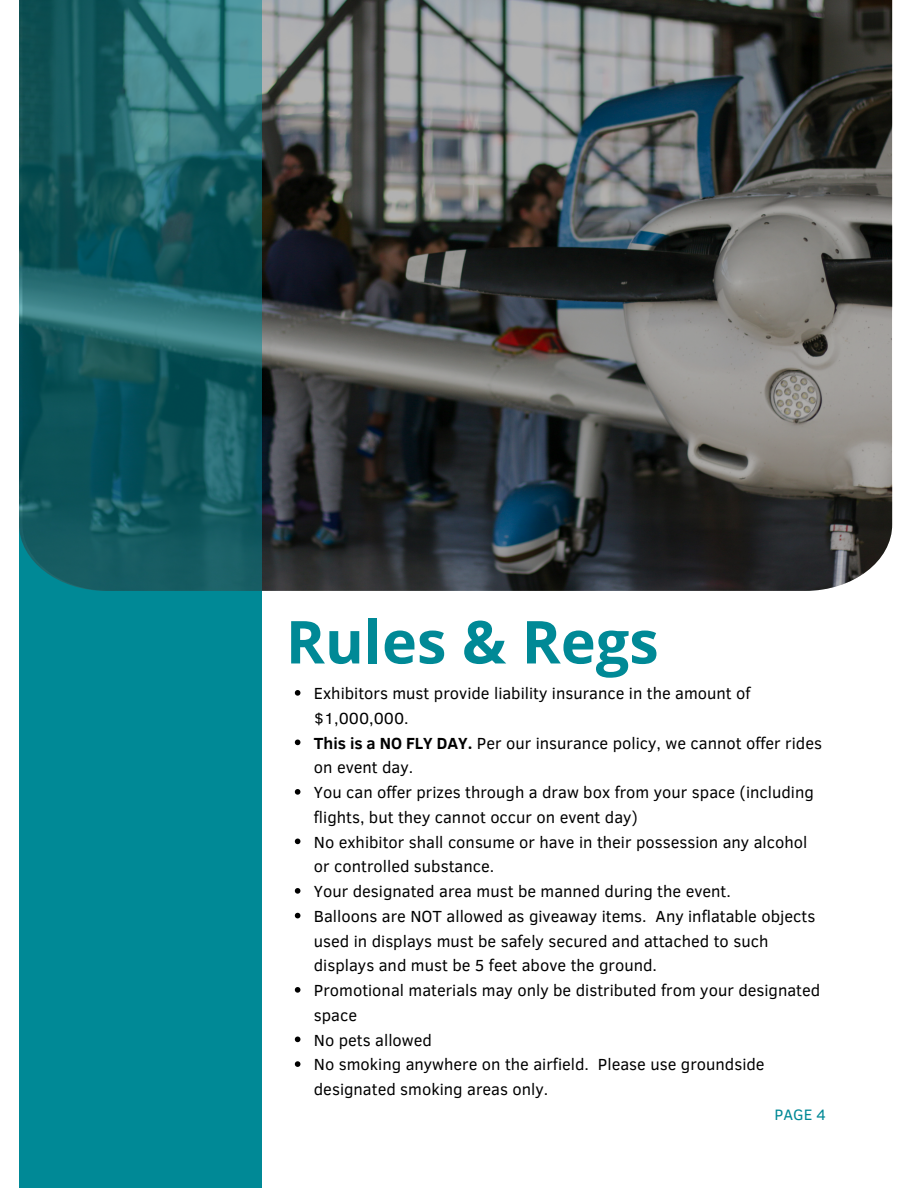
<style>
.page{position:relative;width:918px;height:1188px;background:#fff}
.page>*{position:absolute;margin:0;border:0;box-sizing:border-box;transform-origin:0 0}
.t1{font:700 59.25px "Open Sans";color:#008996}
.t2{font:16.5px/24.8px "Clear Sans";color:#000}
.t3{font:15.45px "Clear Sans";color:#008996}
.s1{font-weight:700}
</style>
<div class="page">
<div style="left:19px;top:0;width:243px;height:1188px;background:#008996"></div>
<svg style="left:262px;top:0;width:630px;height:591px;background:#525454"></svg>
<svg style="left:19px;top:0;width:243px;height:591px;background:#1a6066"></svg>
<svg style="left:295px;top:690px;width:5px;height:6px"></svg>
<svg style="left:295px;top:740px;width:5px;height:5px"></svg>
<svg style="left:295px;top:789px;width:5px;height:6px"></svg>
<svg style="left:295px;top:839px;width:5px;height:5px"></svg>
<svg style="left:295px;top:888px;width:5px;height:6px"></svg>
<svg style="left:295px;top:913px;width:5px;height:5px"></svg>
<svg style="left:295px;top:987px;width:5px;height:6px"></svg>
<svg style="left:295px;top:1037px;width:5px;height:5px"></svg>
<svg style="left:295px;top:1061px;width:5px;height:6px"></svg>
<p class="t1" style="left:286px;top:600px;width:374px">Rules &amp; Regs</p>
<p class="t2" style="left:314px;top:680px;width:438px">Exhibitors must provide liability insurance in the amount of $1,000,000.</p>
<p class="t2" style="left:314px;top:730px;width:510px"><span class="s1">This is a NO FLY DAY.</span> Per our insurance policy, we cannot offer rides on event day.</p>
<p class="t2" style="left:314px;top:779px;width:501px">You can offer prizes through a draw box from your space (including flights, but they cannot occur on event day)</p>
<p class="t2" style="left:314px;top:829px;width:495px">No exhibitor shall consume or have in their possession any alcohol or controlled substance.</p>
<p class="t2" style="left:314px;top:878px;width:419px">Your designated area must be manned during the event.</p>
<p class="t2" style="left:314px;top:903px;width:503px">Balloons are NOT allowed as giveaway items. Any inflatable objects used in displays must be safely secured and attached to such displays and must be 5 feet above the ground.</p>
<p class="t2" style="left:314px;top:977px;width:508px">Promotional materials may only be distributed from your designated space</p>
<p class="t2" style="left:314px;top:1027px;width:120px">No pets allowed</p>
<p class="t2" style="left:314px;top:1051px;width:452px">No smoking anywhere on the airfield. Please use groundside designated smoking areas only.</p>
<p class="t3" style="left:775px;top:1104px;width:53px">PAGE 4</p>
</div>
